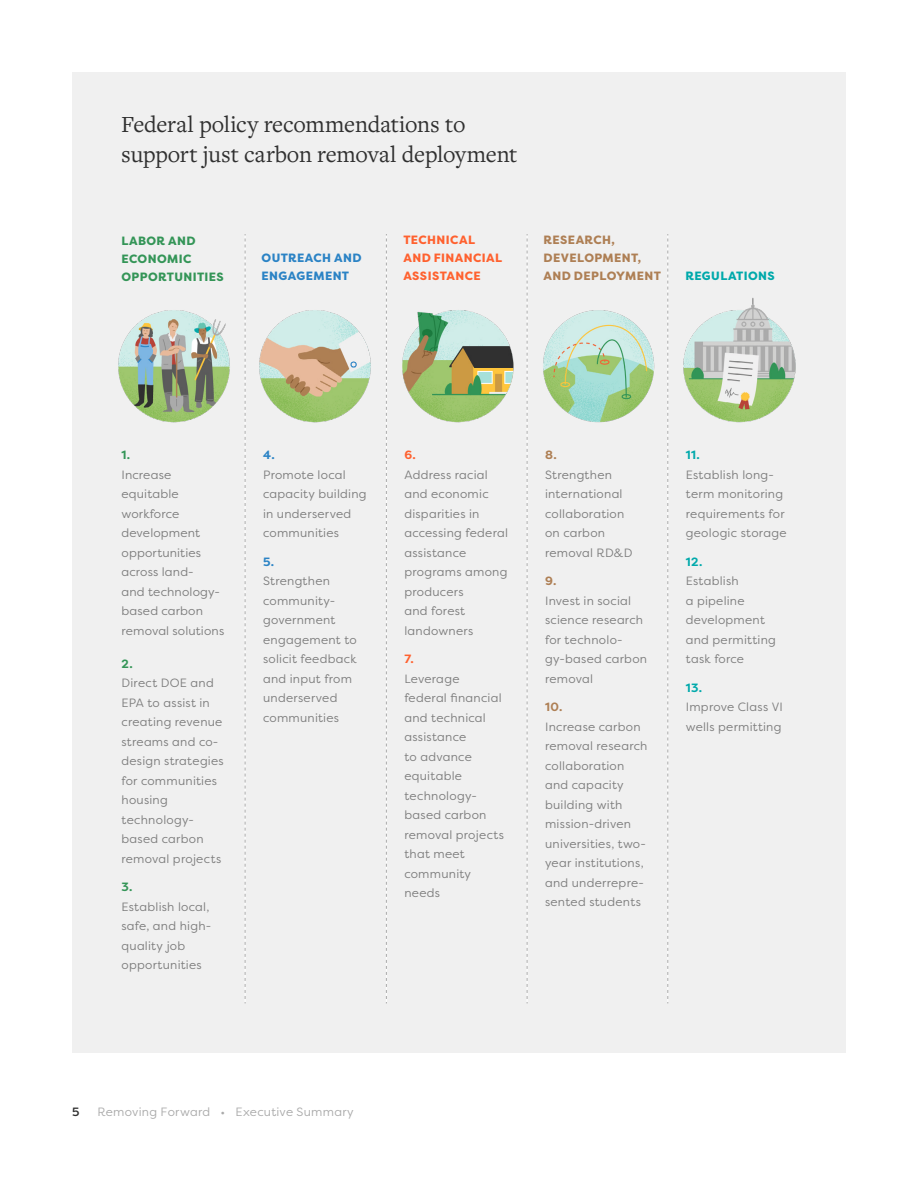
<style>
.page{position:relative;width:918px;height:1188px;background:#fff}
.page>*{position:absolute;margin:0;border:0;box-sizing:border-box;transform-origin:0 0}
.t1{font:24px/30px "Freight Text Pro";letter-spacing:-.005em;color:#303030}
.t2{font:12px/19.5px "Filson Pro";letter-spacing:.02em;color:#7d7d7d}
.t3{font:800 12px/18px "Filson Pro";letter-spacing:.035em;color:#ae7f54}
.t4{font:12px "Filson Pro";letter-spacing:.02em;color:#aaa}
.t5{font:800 12px/18px "Filson Pro";letter-spacing:.035em;color:#ff612f}
.t6{font:800 12px/18px "Filson Pro";letter-spacing:.035em;color:#349557}
.t7{font:800 12px/18px "Filson Pro";letter-spacing:.035em;color:#2b83c5}
.t8{font:800 12px "Filson Pro";letter-spacing:.035em;color:#00a9ab}
.t9{font:700 12px "Filson Pro";color:#00a9ab}
.t10{font:700 12px "Filson Pro";color:#ae7f54}
.t11{font:700 12px "Filson Pro";color:#349557}
.t12{font:700 12px "Filson Pro";color:#2b83c5}
.t13{font:700 12px "Filson Pro";color:#ff612f}
.t14{font:500 12px "Filson Pro";color:#303030}
</style>
<div class="page">
<div style="left:72px;top:72px;width:774px;height:981px;background:#f0f0f0"></div>
<svg style="left:245px;top:234px;width:1px;height:770px"></svg>
<svg style="left:386px;top:234px;width:1px;height:770px"></svg>
<svg style="left:527px;top:234px;width:1px;height:770px"></svg>
<svg style="left:667px;top:234px;width:1px;height:770px"></svg>
<img style="left:543px;top:310px;width:112px;height:113px">
<img style="left:683px;top:298px;width:113px;height:125px">
<img style="left:402px;top:310px;width:112px;height:113px">
<img style="left:259px;top:310px;width:112px;height:113px">
<img style="left:118px;top:310px;width:112px;height:113px">
<h1 class="t1" style="left:121px;top:108px;width:398px">Federal policy recommendations to support just carbon removal deployment</h1>
<p class="t6" style="left:121px;top:232px;width:104px">LABOR AND<br>ECONOMIC<br>OPPORTUNITIES</p>
<p class="t7" style="left:262px;top:249px;width:102px">OUTREACH AND<br>ENGAGEMENT</p>
<p class="t5" style="left:403px;top:231px;width:100px">TECHNICAL<br>AND FINANCIAL<br>ASSISTANCE</p>
<p class="t3" style="left:544px;top:231px;width:119px">RESEARCH,<br>DEVELOPMENT,<br>AND DEPLOYMENT</p>
<p class="t8" style="left:685px;top:268px;width:91px">REGULATIONS</p>
<p class="t11" style="left:122px;top:447px;width:10px">1.</p>
<p class="t2" style="left:122px;top:464px;width:104px">Increase equitable workforce development opportunities across land-<br>and technology&shy;based carbon removal solutions</p>
<p class="t11" style="left:122px;top:656px;width:13px">2.</p>
<p class="t2" style="left:122px;top:673px;width:104px">Direct DOE and<br>EPA to assist in creating revenue streams and co&shy;design strategies for communities housing technology&shy;based carbon removal projects</p>
<p class="t11" style="left:122px;top:879px;width:13px">3.</p>
<p class="t2" style="left:122px;top:896px;width:91px">Establish local, safe, and high&shy;quality job opportunities</p>
<p class="t12" style="left:263px;top:447px;width:13px">4.</p>
<p class="t2" style="left:263px;top:464px;width:105px">Promote local capacity building in underserved communities</p>
<p class="t12" style="left:263px;top:554px;width:13px">5.</p>
<p class="t2" style="left:263px;top:571px;width:95px">Strengthen community&shy;government engagement to solicit feedback and input from underserved communities</p>
<p class="t13" style="left:404px;top:447px;width:13px">6.</p>
<p class="t2" style="left:404px;top:464px;width:105px">Address racial and economic disparities in accessing federal assistance programs among producers<br>and forest landowners</p>
<p class="t13" style="left:404px;top:651px;width:11px">7.</p>
<p class="t2" style="left:404px;top:668px;width:101px">Leverage federal financial and technical assistance<br>to advance equitable technology&shy;based carbon removal projects that meet community needs</p>
<p class="t10" style="left:545px;top:447px;width:13px">8.</p>
<p class="t2" style="left:545px;top:464px;width:89px">Strengthen international collaboration on carbon removal RD&amp;D</p>
<p class="t10" style="left:545px;top:573px;width:13px">9.</p>
<p class="t2" style="left:545px;top:590px;width:104px">Invest in social science research for technolo&shy;gy-based carbon removal</p>
<p class="t10" style="left:545px;top:699px;width:19px">10.</p>
<p class="t2" style="left:545px;top:716px;width:104px">Increase carbon removal research collaboration and capacity building with mission-driven universities, two&shy;year institutions, and underrepre&shy;sented students</p>
<p class="t9" style="left:686px;top:447px;width:16px">11.</p>
<p class="t2" style="left:686px;top:464px;width:102px">Establish long&shy;term monitoring requirements for geologic storage</p>
<p class="t9" style="left:686px;top:554px;width:18px">12.</p>
<p class="t2" style="left:686px;top:571px;width:92px">Establish<br>a pipeline development and permitting task force</p>
<p class="t9" style="left:686px;top:680px;width:18px">13.</p>
<p class="t2" style="left:686px;top:697px;width:99px">Improve Class VI wells permitting</p>
<p class="t14" style="left:72px;top:1103px;width:9px">5</p>
<p class="t4" style="left:98px;top:1104px;width:258px">Removing Forward • Executive Summary</p>
</div>
